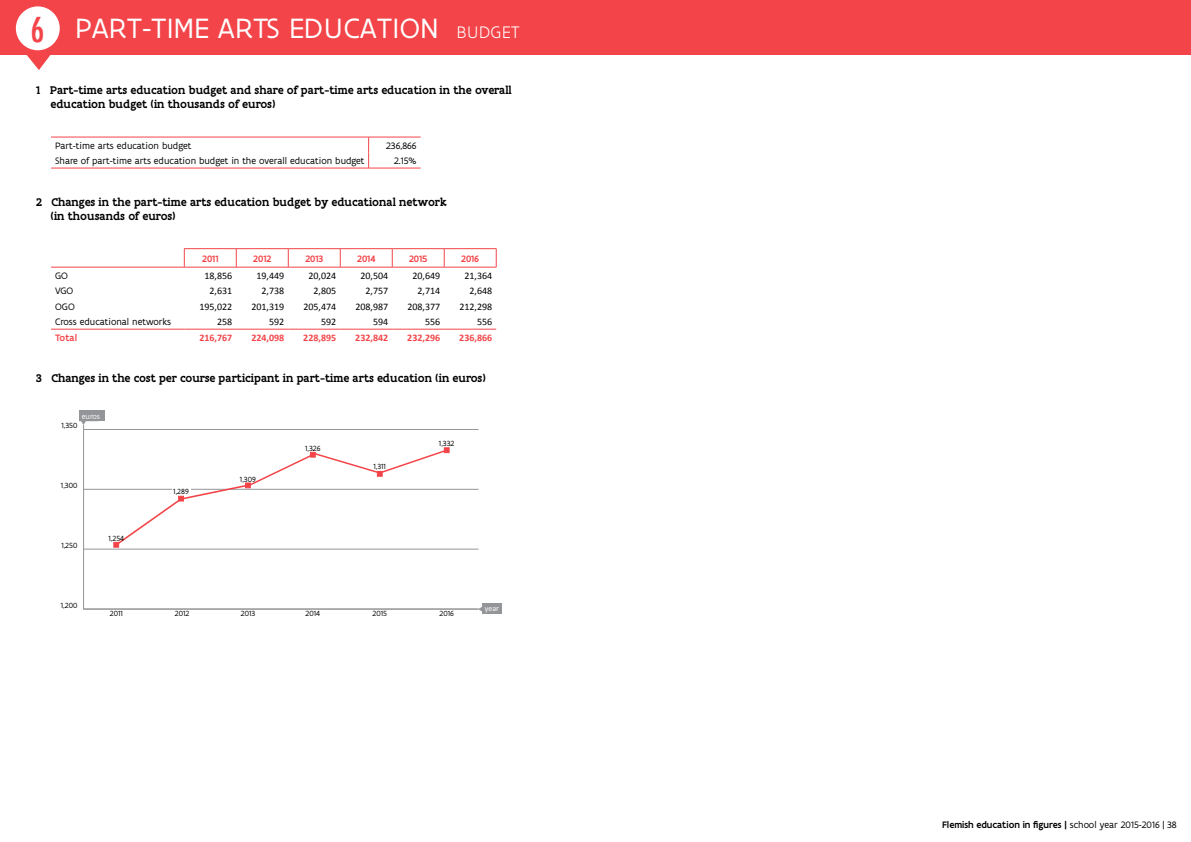
<style>
.page{position:relative;width:1191px;height:842px;background:#fff}
.page>*{position:absolute;margin:0;border:0;box-sizing:border-box;transform-origin:0 0}
.t1{font:30px "Flanders Art Sans";letter-spacing:.005em;color:#fff}
.t2{font:500 12px/14.4px "Flanders Art Serif";color:#000}
.t3{font:10px "Flanders Art Sans";color:#000}
.t4{font:10px "Calibri";color:#000}
.t5{font:500 10px "Flanders Art Sans";color:#000}
.t6{font:700 10px "Calibri";color:#f34549}
.t7{font:500 10px "Flanders Art Sans";color:#f34549}
.t8{font:8px "Flanders Art Sans";color:#000}
.t9{font:8px "Flanders Art Sans";color:#fff}
.t10{font:8px "Calibri";color:#fff}
.t11{font:7.5px "Flanders Art Sans";color:#fff}
.s1{font-family:"Futura";font-stretch:condensed;font-size:34px;color:#f34549}
.s2{font-weight:300;font-size:18px}
.s3{font-weight:400}
</style>
<div class="page">
<svg style="left:51px;top:138px;width:369px;height:30px"></svg>
<hr style="left:51px;top:137px;width:318px;height:1px;background:#f34549">
<hr style="left:369px;top:137px;width:51px;height:1px;background:#f34549">
<hr style="left:51px;top:168px;width:318px;height:1px;background:#f34549">
<hr style="left:369px;top:168px;width:51px;height:1px;background:#f34549">
<svg style="left:51px;top:249px;width:445px;height:80px"></svg>
<hr style="left:51px;top:267px;width:133px;height:1px;background:#f34549">
<hr style="left:51px;top:329px;width:133px;height:1px;background:#f34549">
<hr style="left:184px;top:329px;width:52px;height:1px;background:#f34549">
<hr style="left:236px;top:329px;width:52px;height:1px;background:#f34549">
<hr style="left:288px;top:329px;width:52px;height:1px;background:#f34549">
<hr style="left:340px;top:329px;width:52px;height:1px;background:#f34549">
<hr style="left:392px;top:329px;width:52px;height:1px;background:#f34549">
<hr style="left:444px;top:329px;width:52px;height:1px;background:#f34549">
<hr style="left:184px;top:248px;width:52px;height:1px;background:#f34549">
<svg style="left:184px;top:249px;width:1px;height:18px"></svg>
<hr style="left:184px;top:267px;width:52px;height:1px;background:#f34549">
<hr style="left:236px;top:248px;width:52px;height:1px;background:#f34549">
<svg style="left:236px;top:249px;width:1px;height:18px"></svg>
<hr style="left:236px;top:267px;width:52px;height:1px;background:#f34549">
<hr style="left:288px;top:248px;width:52px;height:1px;background:#f34549">
<svg style="left:288px;top:249px;width:1px;height:18px"></svg>
<hr style="left:288px;top:267px;width:52px;height:1px;background:#f34549">
<hr style="left:340px;top:248px;width:52px;height:1px;background:#f34549">
<svg style="left:340px;top:249px;width:1px;height:18px"></svg>
<hr style="left:392px;top:248px;width:52px;height:1px;background:#f34549">
<svg style="left:392px;top:249px;width:1px;height:18px"></svg>
<hr style="left:444px;top:248px;width:52px;height:1px;background:#f34549">
<svg style="left:444px;top:249px;width:1px;height:18px"></svg>
<svg style="left:496px;top:249px;width:1px;height:18px"></svg>
<hr style="left:340px;top:267px;width:52px;height:1px;background:#f34549">
<hr style="left:392px;top:267px;width:52px;height:1px;background:#f34549">
<hr style="left:444px;top:267px;width:52px;height:1px;background:#f34549">
<hr style="left:83px;top:549px;width:395px;height:1px;background:#939598">
<hr style="left:83px;top:489px;width:395px;height:1px;background:#939598">
<hr style="left:83px;top:429px;width:395px;height:1px;background:#939598">
<svg style="left:27px;top:55px;width:24px;height:15px"></svg>
<div style="left:0;top:0;width:1191px;height:55px;background:#f34549"></div>
<div style="left:14px;top:4px;width:48px;height:48px;background:#fff;border-radius:50%"></div>
<div style="left:12px;top:2px;width:52px;height:52px;border:4px solid #f34549;border-radius:50%"></div>
<hr style="left:83px;top:609px;width:395px;height:1px;background:#939598">
<hr style="left:83px;top:425px;width:1px;height:184px;background:#939598">
<svg style="left:79px;top:421px;width:20px;height:4px"></svg>
<div style="left:79px;top:410px;width:26px;height:11px;background:#939598"></div>
<svg style="left:114px;top:448px;width:335px;height:99px"></svg>
<svg style="left:478px;top:607px;width:4px;height:5px"></svg>
<div style="left:482px;top:603px;width:20px;height:10px;background:#939598"></div>
<h1 class="t1" style="left:30px;top:10px;width:491px"><span class="s1">6</span> PART-TIME ARTS EDUCATION <span class="s2">BUDGET</span></h1>
<p class="t2" style="left:51px;top:83px;width:463px;text-indent:-15px">1 Part-time arts education budget and share of part-time arts education in the overall education budget (in thousands of euros)</p>
<p class="t3" style="left:55px;top:139px;width:138px">Part-time arts education budget</p>
<p class="t3" style="left:386px;top:139px;width:32px">236,866</p>
<p class="t3" style="left:55px;top:155px;width:311px">Share of part-time arts education budget in the overall education budget</p>
<p class="t3" style="left:394px;top:155px;width:24px">2.15%</p>
<p class="t2" style="left:51px;top:195px;width:398px;text-indent:-15px">2 Changes in the part-time arts education budget by educational network (in thousands of euros)</p>
<p class="t7" style="left:202px;top:252px;width:18px">2011</p>
<p class="t7" style="left:253px;top:252px;width:20px">2012</p>
<p class="t7" style="left:305px;top:252px;width:19px">2013</p>
<p class="t7" style="left:357px;top:252px;width:20px">2014</p>
<p class="t7" style="left:409px;top:252px;width:20px">2015</p>
<p class="t7" style="left:461px;top:252px;width:20px">2016</p>
<p class="t3" style="left:55px;top:269px;width:14px">GO</p>
<p class="t4" style="left:204px;top:269px;width:29px">18,856</p>
<p class="t4" style="left:256px;top:269px;width:29px">19,449</p>
<p class="t4" style="left:308px;top:269px;width:29px">20,024</p>
<p class="t4" style="left:360px;top:269px;width:29px">20,504</p>
<p class="t4" style="left:412px;top:269px;width:29px">20,649</p>
<p class="t4" style="left:464px;top:269px;width:29px">21,364</p>
<p class="t3" style="left:55px;top:285px;width:20px">VGO</p>
<p class="t4" style="left:209px;top:284px;width:24px">2,631</p>
<p class="t4" style="left:261px;top:284px;width:24px">2,738</p>
<p class="t4" style="left:313px;top:284px;width:24px">2,805</p>
<p class="t4" style="left:365px;top:284px;width:24px">2,757</p>
<p class="t4" style="left:417px;top:284px;width:24px">2,714</p>
<p class="t4" style="left:469px;top:284px;width:24px">2,648</p>
<p class="t3" style="left:55px;top:300px;width:21px">OGO</p>
<p class="t4" style="left:199px;top:300px;width:34px">195,022</p>
<p class="t4" style="left:251px;top:300px;width:34px">201,319</p>
<p class="t4" style="left:303px;top:300px;width:34px">205,474</p>
<p class="t4" style="left:355px;top:300px;width:34px">208,987</p>
<p class="t4" style="left:407px;top:300px;width:34px">208,377</p>
<p class="t4" style="left:459px;top:300px;width:34px">212,298</p>
<p class="t3" style="left:55px;top:316px;width:118px">Cross educational networks</p>
<p class="t4" style="left:217px;top:315px;width:17px">258</p>
<p class="t4" style="left:269px;top:315px;width:17px">592</p>
<p class="t4" style="left:321px;top:315px;width:17px">592</p>
<p class="t4" style="left:373px;top:315px;width:17px">594</p>
<p class="t4" style="left:425px;top:315px;width:17px">556</p>
<p class="t4" style="left:477px;top:315px;width:17px">556</p>
<p class="t7" style="left:55px;top:331px;width:24px">Total</p>
<p class="t6" style="left:199px;top:331px;width:35px">216,767</p>
<p class="t6" style="left:251px;top:331px;width:35px">224,098</p>
<p class="t6" style="left:303px;top:331px;width:34px">228,895</p>
<p class="t6" style="left:355px;top:331px;width:34px">232,842</p>
<p class="t6" style="left:407px;top:331px;width:34px">232,296</p>
<p class="t6" style="left:459px;top:331px;width:34px">236,866</p>
<p class="t2" style="left:36px;top:371px;width:451px">3 Changes in the cost per course participant in part-time arts education (in euros)</p>
<p class="t9" style="left:82px;top:411px;width:20px">euros</p>
<p class="t8" style="left:61px;top:421px;width:17px">1,350</p>
<p class="t8" style="left:61px;top:481px;width:18px">1,300</p>
<p class="t8" style="left:61px;top:541px;width:18px">1,250</p>
<p class="t8" style="left:61px;top:601px;width:18px">1,200</p>
<p class="t8" style="left:108px;top:533px;width:17px">1,254</p>
<p class="t8" style="left:173px;top:487px;width:17px">1,289</p>
<p class="t8" style="left:240px;top:475px;width:17px">1,309</p>
<p class="t8" style="left:305px;top:444px;width:17px">1,326</p>
<p class="t8" style="left:373px;top:462px;width:14px">1,311</p>
<p class="t8" style="left:439px;top:439px;width:17px">1,332</p>
<p class="t8" style="left:110px;top:609px;width:15px">2011</p>
<p class="t8" style="left:175px;top:609px;width:16px">2012</p>
<p class="t8" style="left:241px;top:609px;width:16px">2013</p>
<p class="t8" style="left:306px;top:609px;width:16px">2014</p>
<p class="t8" style="left:372px;top:609px;width:16px">2015</p>
<p class="t8" style="left:439px;top:609px;width:16px">2016</p>
<p class="t11" style="left:485px;top:604px;width:14px">jaar</p>
<p class="t10" style="left:485px;top:603px;width:16px">year</p>
<p class="t5" style="left:942px;top:818px;width:236px">Flemish education in figures | <span class="s3">school year 2015-2016 | 38</span></p>
</div>
